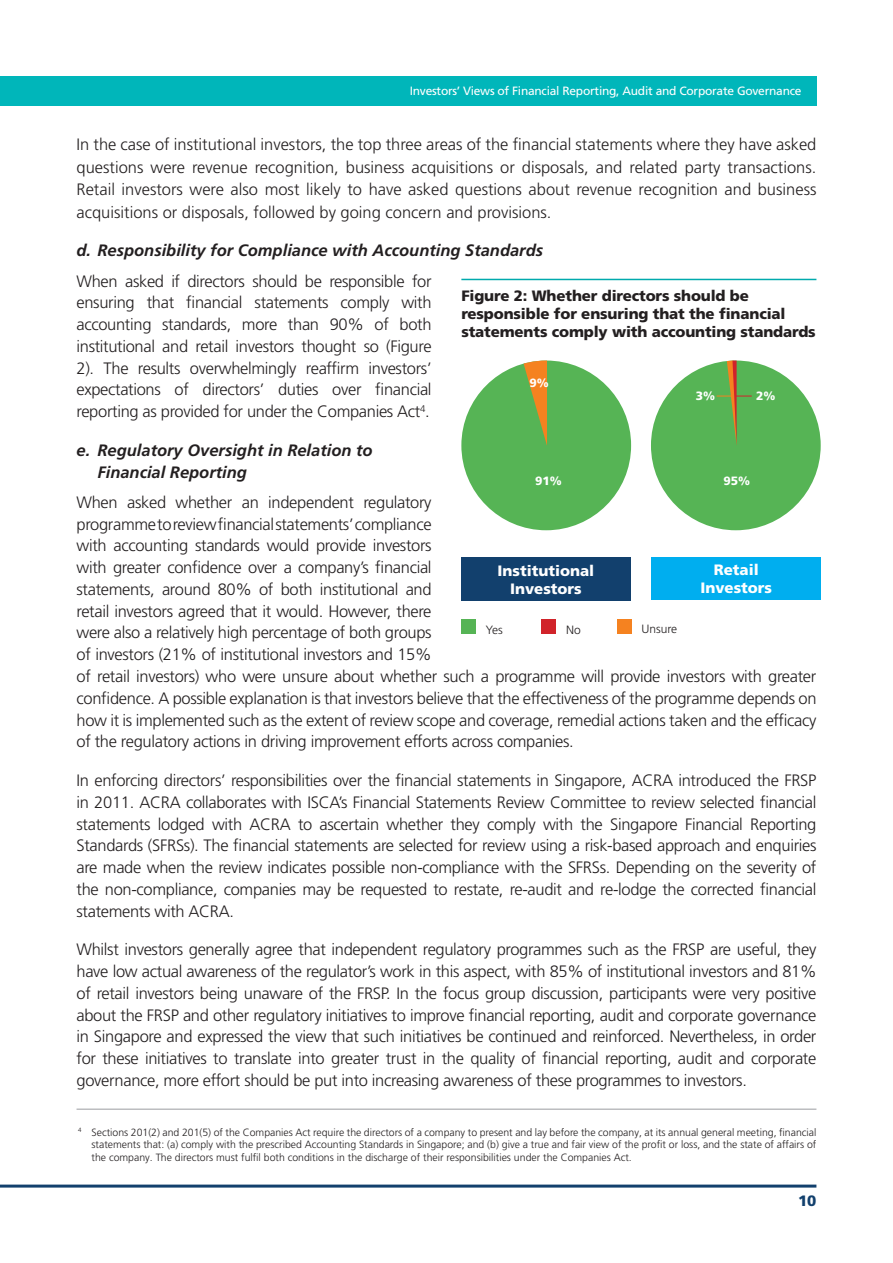
<style>
.page{position:relative;width:893px;height:1263px;background:#fff}
.page>*{position:absolute;margin:0;border:0;box-sizing:border-box;transform-origin:0 0}
.t1{font:300 16.5px/21.8px "Frutiger LT Pro";letter-spacing:-.02em;color:#231f20;text-align:justify}
.t2{font:italic 700 16.5px/21.8px "Frutiger LT Pro";color:#231f20}
.t3{font:900 15px/18px "Frutiger LT Pro";letter-spacing:-.01em;color:#231f20}
.t4{font:900 15px/18px "Frutiger LT Pro";color:#fff;text-align:center}
.t5{font:900 15px "Frutiger LT Pro";color:#12406d}
.t6{font:12px "Frutiger LT Pro";letter-spacing:-.02em;color:#fff}
.t7{font:900 12px "Frutiger LT Pro";color:#fff}
.t8{font:300 12px "Frutiger LT Pro";color:#231f20}
.t9{font:300 10.5px/12.6px "Frutiger LT Pro";color:#231f20;text-align:justify}
</style>
<div class="page">
<div style="left:0;top:77px;width:816px;height:29px;background:#00b6ba"></div>
<hr style="left:77px;top:1108px;width:739px;height:2px;background:#bcbdc0">
<hr style="left:461px;top:279px;width:355px;height:1px;background:#00aaad">
<div style="left:461px;top:557px;width:169px;height:44px;background:#12406d"></div>
<div style="left:652px;top:557px;width:169px;height:43px;background:#00aeef"></div>
<div style="left:461px;top:360px;width:170px;height:170px;background:#56b455;border-radius:50%"></div>
<svg style="left:461px;top:360px;width:86px;height:86px"></svg>
<div style="left:461px;top:619px;width:15px;height:14px;background:#56b455"></div>
<div style="left:542px;top:619px;width:14px;height:14px;background:#d1232a"></div>
<div style="left:617px;top:619px;width:14px;height:14px;background:#f58220"></div>
<div style="left:651px;top:360px;width:170px;height:170px;background:#56b455;border-radius:50%"></div>
<svg style="left:651px;top:360px;width:101px;height:85px"></svg>
<hr style="left:0;top:1184px;width:816px;height:3px;background:#12406d">
<p class="t6" style="left:410px;top:84px;width:393px">Investors’ Views of Financial Reporting, Audit and Corporate Governance</p>
<p class="t1" style="left:77px;top:133px;width:741px;line-height:22.5px">In the case of institutional investors, the top three areas of the financial statements where they have asked questions were revenue recognition, business acquisitions or disposals, and related party transactions.<br>Retail investors were also most likely to have asked questions about revenue recognition and business acquisitions or disposals, followed by going concern and provisions.</p>
<p class="t2" style="left:77px;top:240px;width:468px">d. Responsibility for Compliance with Accounting Standards</p>
<p class="t1" style="left:77px;top:270px;width:357px">When asked if directors should be responsible for ensuring that financial statements comply with accounting standards, more than 90% of both institutional and retail investors thought so (Figure 2). The results overwhelmingly reaffirm investors’ expectations of directors’ duties over financial reporting as provided for under the Companies Act<sup>4</sup>.</p>
<p class="t2" style="left:98px;top:439px;width:277px;text-indent:-21px">e. Regulatory Oversight in Relation to<br>Financial Reporting</p>
<p class="t1" style="left:77px;top:491px;width:741px;text-align:left">When asked whether an independent regulatory<br>programme to review financial statements’ compliance<br>with accounting standards would provide investors<br>with greater confidence over a company’s financial<br>statements, around 80% of both institutional and<br>retail investors agreed that it would. However, there<br>were also a relatively high percentage of both groups<br>of investors (21% of institutional investors and 15%<br>of retail investors) who were unsure about whether such a programme will provide investors with greater confidence. A possible explanation is that investors believe that the effectiveness of the programme depends on how it is implemented such as the extent of review scope and coverage, remedial actions taken and the efficacy of the regulatory actions in driving improvement efforts across companies.</p>
<p class="t1" style="left:77px;top:769px;width:741px">In enforcing directors’ responsibilities over the financial statements in Singapore, ACRA introduced the FRSP in 2011. ACRA collaborates with ISCA’s Financial Statements Review Committee to review selected financial statements lodged with ACRA to ascertain whether they comply with the Singapore Financial Reporting Standards (SFRSs). The financial statements are selected for review using a risk-based approach and enquiries are made when the review indicates possible non-compliance with the SFRSs. Depending on the severity of the non-compliance, companies may be requested to restate, re-audit and re-lodge the corrected financial statements with ACRA.</p>
<p class="t1" style="left:77px;top:939px;width:741px">Whilst investors generally agree that independent regulatory programmes such as the FRSP are useful, they have low actual awareness of the regulator’s work in this aspect, with 85% of institutional investors and 81% of retail investors being unaware of the FRSP. In the focus group discussion, participants were very positive about the FRSP and other regulatory initiatives to improve financial reporting, audit and corporate governance in Singapore and expressed the view that such initiatives be continued and reinforced. Nevertheless, in order for these initiatives to translate into greater trust in the quality of financial reporting, audit and corporate governance, more effort should be put into increasing awareness of these programmes to investors.</p>
<p class="t9" style="left:92px;top:1126px;width:726px;text-indent:-14px"><sup>4</sup> Sections 201(2) and 201(5) of the Companies Act require the directors of a company to present and lay before the company, at its annual general meeting, financial statements that: (a) comply with the prescribed Accounting Standards in Singapore; and (b) give a true and fair view of the profit or loss, and the state of affairs of the company. The directors must fulfil both conditions in the discharge of their responsibilities under the Companies Act.</p>
<p class="t3" style="left:461px;top:287px;width:356px">Figure 2: Whether directors should be responsible for ensuring that the financial statements comply with accounting standards</p>
<p class="t7" style="left:529px;top:375px;width:21px">9%</p>
<p class="t7" style="left:696px;top:388px;width:21px">3%</p>
<p class="t7" style="left:756px;top:388px;width:21px">2%</p>
<p class="t7" style="left:535px;top:473px;width:28px">91%</p>
<p class="t7" style="left:723px;top:473px;width:28px">95%</p>
<p class="t4" style="left:497px;top:561px;width:98px">Institutional<br>Investors</p>
<p class="t4" style="left:700px;top:561px;width:73px">Retail<br>Investors</p>
<p class="t8" style="left:486px;top:622px;width:18px">Yes</p>
<p class="t8" style="left:566px;top:622px;width:16px">No</p>
<p class="t8" style="left:641px;top:622px;width:37px">Unsure</p>
<p class="t5" style="left:798px;top:1192px;width:20px">10</p>
</div>
